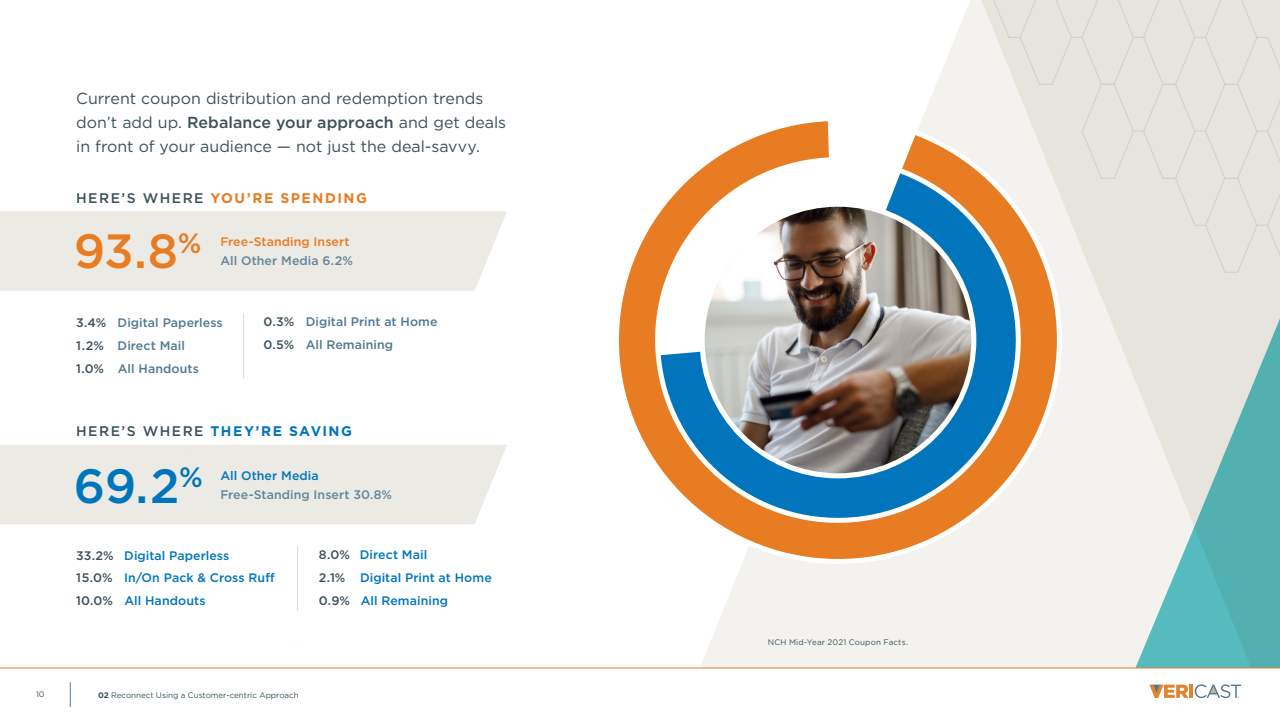
<style>
.page{position:relative;width:1280px;height:720px;background:#fff}
.page>*{position:absolute;margin:0;border:0;box-sizing:border-box;transform-origin:0 0}
.t1{font:500 48px "Gotham";color:#e77c22}
.t2{font:500 48px "Gotham";color:#0075bc}
.t3{font:15.9px/23.9px "Gotham";color:#3c5059}
.t4{font:700 13.9px "Gotham";letter-spacing:.105em;color:#e77c22}
.t5{font:700 13.9px "Gotham";letter-spacing:.105em;color:#0075bc}
.t6{font:500 12.4px/22.9px "Gotham";letter-spacing:.005em;color:#0075bc}
.t7{font:500 12.4px/22.9px "Gotham";letter-spacing:.005em;color:#517990}
.t8{font:500 12.4px "Gotham";letter-spacing:.005em;color:#62869b}
.t9{font:500 12.4px "Gotham";letter-spacing:.005em;color:#e77c22}
.t10{font:8px "Gotham";color:#3c5059}
.t11{font:8px "Gotham";letter-spacing:.025em;color:#3c5059}
.s1{font-weight:500}
.s2{font-weight:500;color:#3c5059}
.s3{color:#3c5059}
.s4{font-weight:700}
</style>
<div class="page">
<svg style="left:689px;top:0;width:285px;height:668px"></svg>
<div style="left:0;top:211px;width:507px;height:80px;background:#eceae4"></div>
<div style="left:0;top:445px;width:507px;height:79px;background:#eceae4"></div>
<hr style="left:243px;top:313px;width:1px;height:65px;background:#dfdcd3">
<hr style="left:297px;top:546px;width:1px;height:65px;background:#dfdcd3">
<div style="left:974px;top:0;width:92px;height:668px;background:#f3f2ee"></div>
<svg style="left:1066px;top:273px;width:214px;height:395px;background:#bddad6"></svg>
<svg style="left:619px;top:101px;width:458px;height:473px"></svg>
<svg style="left:641px;top:143px;width:394px;height:388px"></svg>
<img style="left:702px;top:204px;width:272px;height:272px;border-radius:136px">
<svg style="left:989px;top:0;width:291px;height:273px;background:#e7e1d8"></svg>
<hr style="left:0;top:668px;width:1280px;height:1px;background:#e77c22">
<svg style="left:70px;top:682px;width:1px;height:25px"></svg>
<svg style="left:1149px;top:684px;width:92px;height:14px"></svg>
<p class="t3" style="left:76px;top:86px;width:432px">Current coupon distribution and redemption trends don’t add up. <span class="s1">Rebalance your approach</span> and get deals in front of your audience — not just the deal-savvy.</p>
<p class="t4" style="left:76px;top:189px;width:292px"><span class="s2">HERE’S WHERE</span> YOU’RE SPENDING</p>
<h1 class="t1" style="left:74px;top:220px;width:129px">93.8<sup>%</sup></h1>
<p class="t9" style="left:220px;top:234px;width:131px">Free-Standing Insert</p>
<p class="t8" style="left:220px;top:253px;width:134px">All Other Media 6.2%</p>
<p class="t7" style="left:76px;top:311px;width:148px"><span class="s3">3.4%</span> Digital Paperless<br><span class="s3">1.2%</span> Direct Mail<br><span class="s3">1.0%</span> All Handouts</p>
<p class="t7" style="left:264px;top:310px;width:175px"><span class="s3">0.3%</span> Digital Print at Home<br><span class="s3">0.5%</span> All Remaining</p>
<p class="t5" style="left:76px;top:421px;width:277px"><span class="s2">HERE’S WHERE</span> THEY’RE SAVING</p>
<h1 class="t2" style="left:74px;top:454px;width:131px">69.2<sup>%</sup></h1>
<p class="t6" style="left:220px;top:464px;width:100px">All Other Media</p>
<p class="t8" style="left:220px;top:486px;width:173px">Free-Standing Insert 30.8%</p>
<p class="t6" style="left:76px;top:544px;width:200px"><span class="s3">33.2%</span> Digital Paperless<br><span class="s3">15.0%</span> In/On Pack &amp; Cross Ruff<br><span class="s3">10.0%</span> All Handouts</p>
<p class="t6" style="left:319px;top:543px;width:174px"><span class="s3">8.0%</span> Direct Mail<br><span class="s3">2.1%</span> Digital Print at Home<br><span class="s3">0.9%</span> All Remaining</p>
<p class="t10" style="left:36px;top:689px;width:10px">10</p>
<p class="t10" style="left:98px;top:690px;width:202px"><span class="s4">02</span> Reconnect Using a Customer-centric Approach</p>
<p class="t11" style="left:768px;top:637px;width:142px">NCH Mid-Year 2021 Coupon Facts.</p>
</div>
